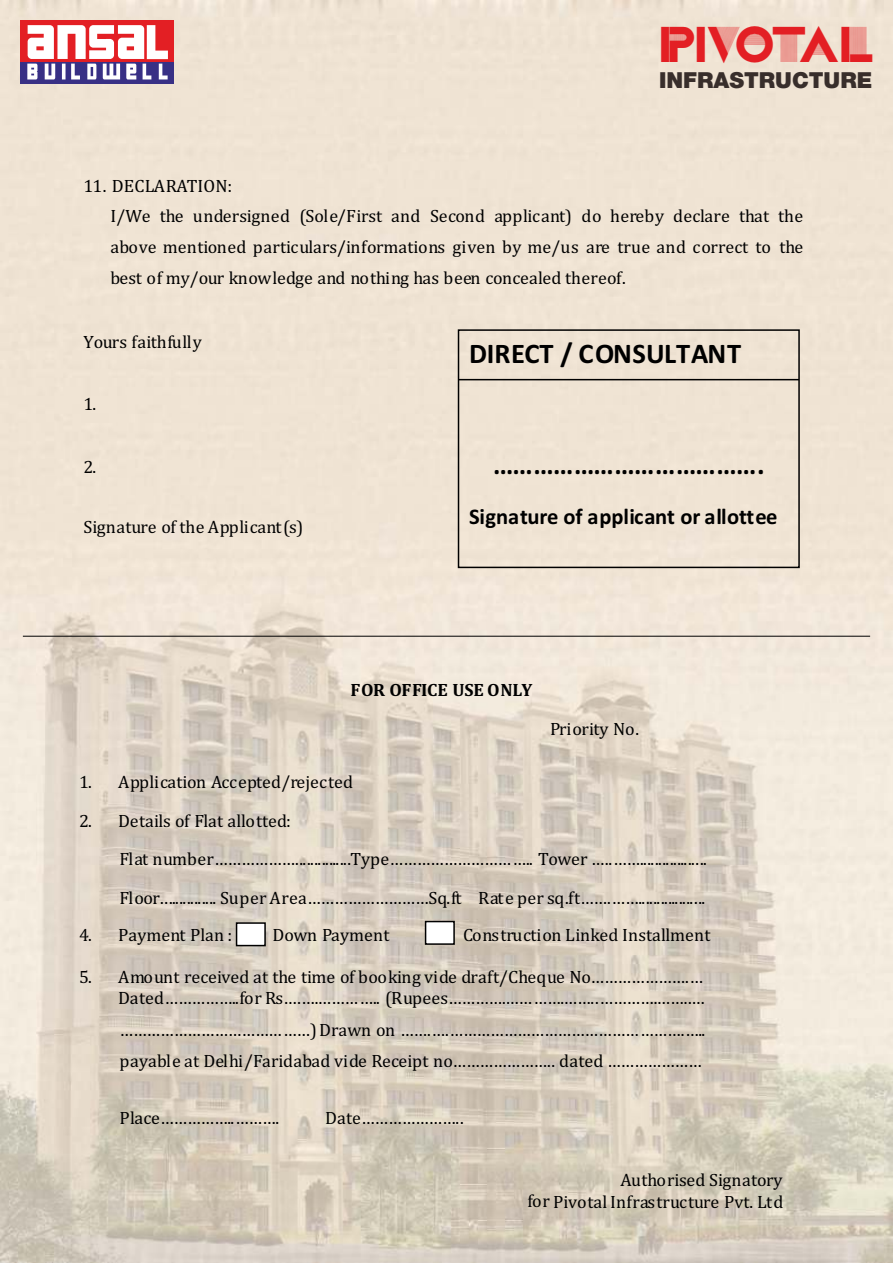
<style>
.page{position:relative;width:893px;height:1263px;background:#fff}
.page>*{position:absolute;margin:0;border:0;box-sizing:border-box;transform-origin:0 0}
.t1{font:43.95px "Cassandra Two";letter-spacing:-.065em;color:#e31f24}
.t2{font:700 28.5px "Calibri";color:#000}
.t3{font:700 22.5px "Calibri";letter-spacing:-.005em;color:#000}
.t4{font:900 22.05px "Helvetica Neue";color:#382e2b}
.t5{font:18px/30.6px "Cambria";color:#000}
.t6{font:700 18px "Cambria";letter-spacing:-.015em;color:#000}
</style>
<div class="page">
<img style="left:0;top:0;width:893px;height:1263px">
<div style="left:21px;top:20px;width:153px;height:42px;background:#e31f24"></div>
<div style="left:21px;top:62px;width:153px;height:22px;background:#383085"></div>
<svg style="left:27px;top:25px;width:141px;height:54px"></svg>
<div style="left:458px;top:329px;width:342px;height:239px;border:1px solid #000"></div>
<hr style="left:458px;top:379px;width:341px;height:1px;background:#000">
<hr style="left:23px;top:636px;width:847px;height:1px;background:#000">
<div style="left:237px;top:923px;width:28px;height:22px;background:#fff"></div>
<div style="left:236px;top:922px;width:30px;height:24px;border:1px solid #000"></div>
<div style="left:426px;top:921px;width:28px;height:23px;background:#fff"></div>
<div style="left:425px;top:921px;width:30px;height:24px;border:1px solid #000"></div>
<h1 class="t1" style="left:659px;top:19px;width:217px">PIVOTAL</h1>
<p class="t4" style="left:659px;top:71px;width:215px">INFRASTRUCTURE</p>
<p class="t5" style="left:110px;top:172px;width:694px;text-indent:-27px">11. DECLARATION:<br>I/We the undersigned (Sole/First and Second applicant) do hereby declare that the above mentioned particulars/informations given by me/us are true and correct to the best of my/our knowledge and nothing has been concealed thereof.</p>
<p class="t5" style="left:83px;top:328px;width:120px">Yours faithfully</p>
<p class="t5" style="left:83px;top:389px;width:14px">1.</p>
<p class="t5" style="left:83px;top:452px;width:14px">2.</p>
<p class="t5" style="left:83px;top:512px;width:221px">Signature of the Applicant(s)</p>
<h2 class="t2" style="left:469px;top:342px;width:274px">DIRECT / CONSULTANT</h2>
<h2 class="t2" style="left:493px;top:453px;width:273px">………………………………….</h2>
<p class="t3" style="left:469px;top:507px;width:310px">Signature of applicant or allottee</p>
<p class="t6" style="left:351px;top:682px;width:183px">FOR OFFICE USE ONLY</p>
<p class="t5" style="left:550px;top:715px;width:91px">Priority No.</p>
<p class="t5" style="left:79px;top:768px;width:275px">1. Application Accepted/rejected</p>
<p class="t5" style="left:120px;top:803px;width:589px;line-height:38.2px;text-indent:-40px">2. Details of Flat allotted:<br>Flat number………………...............Type………………………….. Tower .….……..................<br>Floor............... Super Area………………………Sq.ft Rate per sq.ft…….……..................</p>
<p class="t5" style="left:79px;top:921px;width:155px">4. Payment Plan :</p>
<p class="t5" style="left:273px;top:921px;width:119px">Down Payment</p>
<p class="t5" style="left:463px;top:921px;width:249px">Construction Linked Installment</p>
<p class="t5" style="left:79px;top:967px;width:627px;line-height:21px;text-align:right">5. Amount received at the time of booking vide draft/Cheque No………………….…<br>Dated……………..for Rs.…….………….. (Rupees………….………….……..………….……..…</p>
<p class="t5" style="left:120px;top:1015px;width:587px;line-height:31.5px">……………………………………)Drawn on …….….…………………………………………….….. payable at Delhi/Faridabad vide Receipt no………………….. dated …………………</p>
<p class="t5" style="left:120px;top:1104px;width:161px">Place……………..……….</p>
<p class="t5" style="left:325px;top:1104px;width:140px">Date…………………..</p>
<p class="t5" style="left:528px;top:1169px;width:257px;line-height:22.5px;text-align:right">Authorised Signatory<br>for PivotalInfrastructure Pvt. Ltd</p>
</div>
